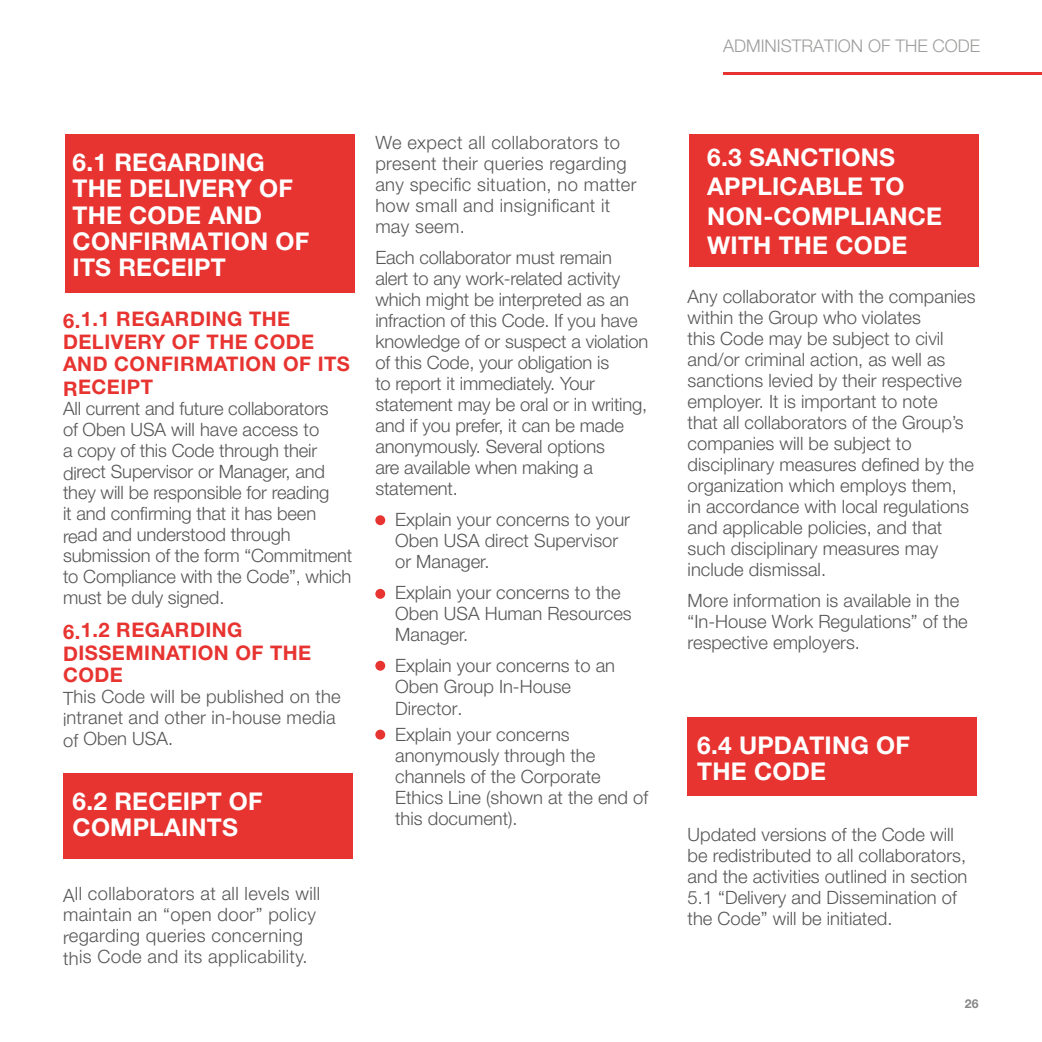
<style>
.page{position:relative;width:1042px;height:1042px;background:#fff}
.page>*{position:absolute;margin:0;border:0;box-sizing:border-box;transform-origin:0 0}
.t1{font:700 24.5px/26.2px "Helvetica Neue LT Std";letter-spacing:.01em;color:#fff}
.t2{font:700 20.12px/22.8px "Helvetica Neue LT Std";letter-spacing:.025em;color:#e73431}
.t3{font:300 18.38px/21px "Helvetica Neue LT Std";color:#585757}
.t4{font:300 18.38px/21px "Helvetica Neue LT Std";letter-spacing:.02em;color:#585757}
.t5{font:300 17.5px "Helvetica Neue LT Std";color:#9d9d9c}
.t6{font:700 12.25px "Helvetica Neue LT Std";color:#878787}
</style>
<div class="page">
<div style="left:65px;top:134px;width:289px;height:158px;background:#e73431"></div>
<div style="left:63px;top:773px;width:289px;height:85px;background:#e73431"></div>
<hr style="left:723px;top:72px;width:319px;height:2px;background:#e73431">
<div style="left:375px;top:515px;width:10px;height:10px;background:#e73431;border-radius:50%"></div>
<div style="left:375px;top:589px;width:10px;height:10px;background:#e73431;border-radius:50%"></div>
<div style="left:375px;top:661px;width:10px;height:10px;background:#e73431;border-radius:50%"></div>
<div style="left:375px;top:729px;width:10px;height:10px;background:#e73431;border-radius:5px"></div>
<div style="left:689px;top:134px;width:290px;height:133px;background:#e73431"></div>
<div style="left:687px;top:717px;width:290px;height:78px;background:#e73431"></div>
<h1 class="t1" style="left:73px;top:149px;width:238px">6.1 REGARDING<br>THE DELIVERY OF<br>THE CODE AND<br>CONFIRMATION OF<br>ITS RECEIPT</h1>
<p class="t2" style="left:63px;top:307px;width:288px">6.1.1 REGARDING THE<br>DELIVERY OF THE CODE<br>AND CONFIRMATION OF ITS<br>RECEIPT</p>
<p class="t3" style="left:63px;top:398px;width:291px">All current and future collaborators<br>of Oben USA will have access to<br>a copy of this Code through their direct Supervisor or Manager, and they will be responsible for reading<br>it and confirming that it has been read and understood through submission of the form “Commitment to Compliance with the Code”, which must be duly signed.</p>
<p class="t2" style="left:63px;top:618px;width:250px">6.1.2 REGARDING<br>DISSEMINATION OF THE<br>CODE</p>
<p class="t3" style="left:63px;top:686px;width:279px">This Code will be published on the intranet and other in-house media of Oben USA.</p>
<h1 class="t1" style="left:73px;top:787px;width:192px">6.2 RECEIPT OF<br>COMPLAINTS</h1>
<p class="t4" style="left:63px;top:882px;width:259px">All collaborators at all levels will maintain an “open door” policy regarding queries concerning this Code and its applicability.</p>
<p class="t4" style="left:375px;top:132px;width:263px">We expect all collaborators to present their queries regarding any specific situation, no matter how small and insignificant it may seem.</p>
<p class="t3" style="left:375px;top:247px;width:274px">Each collaborator must remain alert to any work-related activity which might be interpreted as an infraction of this Code. If you have knowledge of or suspect a violation of this Code, your obligation is<br>to report it immediately. Your statement may be oral or in writing, and if you prefer, it can be made anonymously. Several options<br>are available when making a statement.</p>
<p class="t3" style="left:395px;top:509px;width:236px">Explain your concerns to your<br>Oben USA direct Supervisor or Manager.</p>
<p class="t3" style="left:395px;top:581px;width:238px">Explain your concerns to the<br>Oben USA Human Resources<br>Manager.</p>
<p class="t3" style="left:395px;top:654px;width:221px;line-height:21.5px">Explain your concerns to an<br>Oben Group In-House<br>Director.</p>
<p class="t3" style="left:395px;top:724px;width:254px">Explain your concerns anonymously through the channels of the Corporate<br>Ethics Line (shown at the end of this document).</p>
<p class="t5" style="left:723px;top:35px;width:259px">ADMINISTRATION OF THE CODE</p>
<h1 class="t1" style="left:707px;top:142px;width:236px;line-height:29.4px">6.3 SANCTIONS<br>APPLICABLE TO<br>NON-COMPLIANCE<br>WITH THE CODE</h1>
<p class="t3" style="left:687px;top:286px;width:289px">Any collaborator with the companies within the Group who violates<br>this Code may be subject to civil and/or criminal action, as well as sanctions levied by their respective employer. It is important to note<br>that all collaborators of the Group’s companies will be subject to disciplinary measures defined by the organization which employs them,<br>in accordance with local regulations and applicable policies, and that such disciplinary measures may include dismissal.</p>
<p class="t3" style="left:687px;top:590px;width:282px">More information is available in the “In-House Work Regulations” of the respective employers.</p>
<h1 class="t1" style="left:697px;top:731px;width:214px">6.4 UPDATING OF<br>THE CODE</h1>
<p class="t3" style="left:687px;top:824px;width:281px">Updated versions of the Code will be redistributed to all collaborators, and the activities outlined in section 5.1 “Delivery and Dissemination of the Code” will be initiated.</p>
<p class="t6" style="left:965px;top:996px;width:15px">26</p>
</div>
